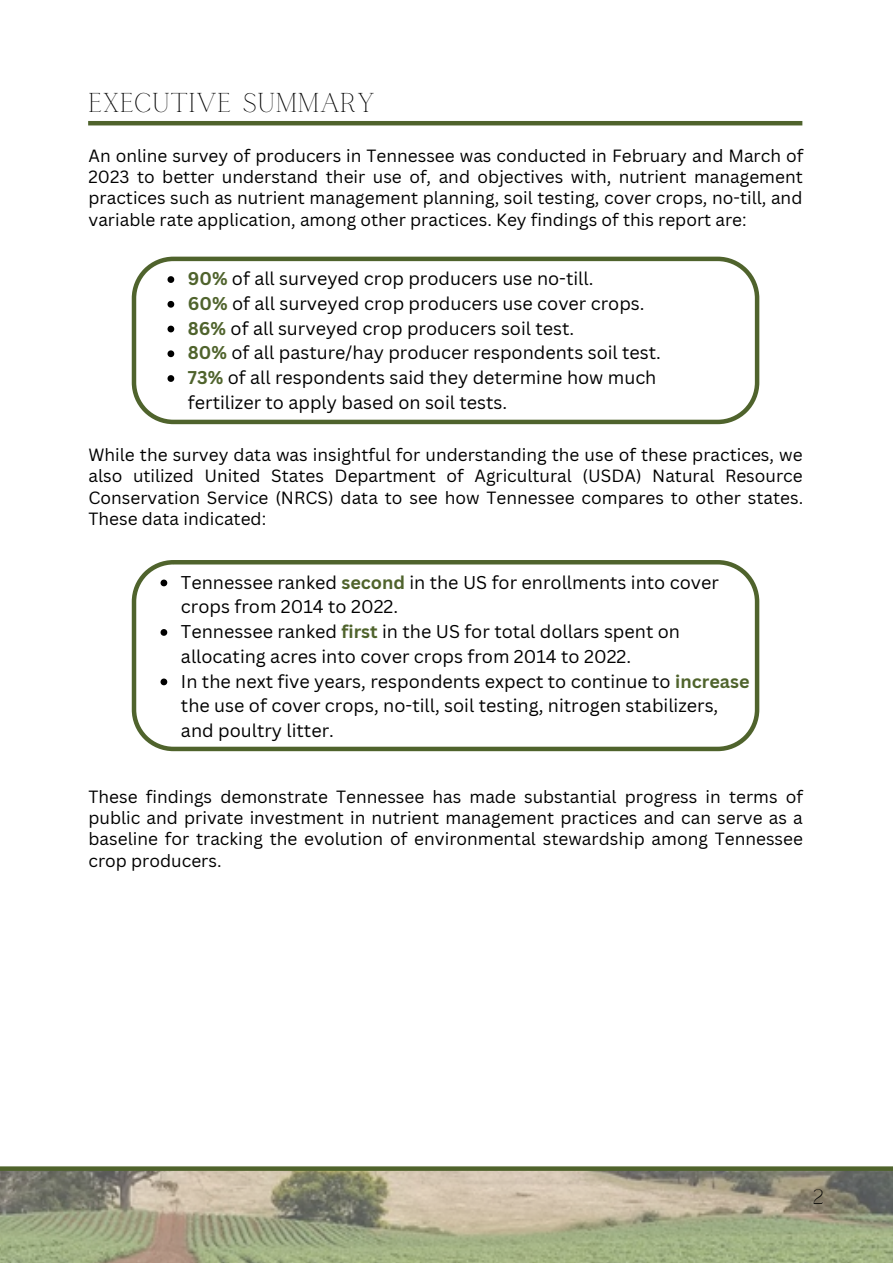
<style>
.page{position:relative;width:893px;height:1264px;background:#fff}
.page>*{position:absolute;margin:0;border:0;box-sizing:border-box;transform-origin:0 0}
.t1{font:27px "Calgary";color:#000}
.t2{font:21px "Calgary";color:#000}
.t3{font:18px/24.8px "Canva Sans";color:#000}
.t4{font:17.25px/21.3px "Canva Sans";color:#000;text-align:justify}
.s1{font-weight:700;color:#4f632c}
</style>
<div class="page">
<img style="left:0;top:1170px;width:892px;height:92px">
<svg style="left:0;top:1166px;width:892px;height:4px;background:#5f7140"></svg>
<svg style="left:132px;top:257px;width:627px;height:167px"></svg>
<svg style="left:167px;top:276px;width:7px;height:7px"></svg>
<svg style="left:167px;top:301px;width:7px;height:7px"></svg>
<svg style="left:167px;top:326px;width:7px;height:6px"></svg>
<svg style="left:167px;top:350px;width:7px;height:7px"></svg>
<svg style="left:167px;top:375px;width:7px;height:7px"></svg>
<svg style="left:132px;top:560px;width:627px;height:191px"></svg>
<svg style="left:160px;top:579px;width:7px;height:7px"></svg>
<svg style="left:160px;top:629px;width:7px;height:6px"></svg>
<svg style="left:160px;top:678px;width:7px;height:7px"></svg>
<hr style="left:88px;top:121px;width:714px;height:4px;background:#4f632c">
<p class="t1" style="left:88px;top:88px;width:288px">EXECUTIVE SUMMARY</p>
<p class="t4" style="left:88px;top:144px;width:716px">An online survey of producers in Tennessee was conducted in February and March of 2023 to better understand their use of, and objectives with, nutrient management practices such as nutrient management planning, soil testing, cover crops, no-till, and variable rate application, among other practices. Key findings of this report are:</p>
<p class="t3" style="left:188px;top:266px;width:407px"><span class="s1">90%</span> of all surveyed crop producers use no-till.</p>
<p class="t3" style="left:188px;top:290px;width:458px"><span class="s1">60%</span> of all surveyed crop producers use cover crops.</p>
<p class="t3" style="left:188px;top:315px;width:388px"><span class="s1">86%</span> of all surveyed crop producers soil test.</p>
<p class="t3" style="left:188px;top:340px;width:474px"><span class="s1">80%</span> of all pasture/hay producer respondents soil test.</p>
<p class="t3" style="left:188px;top:365px;width:470px"><span class="s1">73%</span> of all respondents said they determine how much fertilizer to apply based on soil tests.</p>
<p class="t4" style="left:88px;top:443px;width:716px">While the survey data was insightful for understanding the use of these practices, we also utilized United States Department of Agricultural (USDA) Natural Resource Conservation Service (NRCS) data to see how Tennessee compares to other states.<br>These data indicated:</p>
<p class="t3" style="left:181px;top:569px;width:539px">Tennessee ranked <span class="s1">second</span> in the US for enrollments into cover crops from 2014 to 2022.</p>
<p class="t3" style="left:181px;top:618px;width:500px">Tennessee ranked <span class="s1">first</span> in the US for total dollars spent on allocating acres into cover crops from 2014 to 2022.</p>
<p class="t3" style="left:181px;top:668px;width:570px">In the next five years, respondents expect to continue to <span class="s1">increase </span>the use of cover crops, no-till, soil testing, nitrogen stabilizers, and poultry litter.</p>
<p class="t4" style="left:88px;top:785px;width:716px">These findings demonstrate Tennessee has made substantial progress in terms of public and private investment in nutrient management practices and can serve as a baseline for tracking the evolution of environmental stewardship among Tennessee crop producers.</p>
<p class="t2" style="left:812px;top:1185px;width:13px">2</p>
</div>
